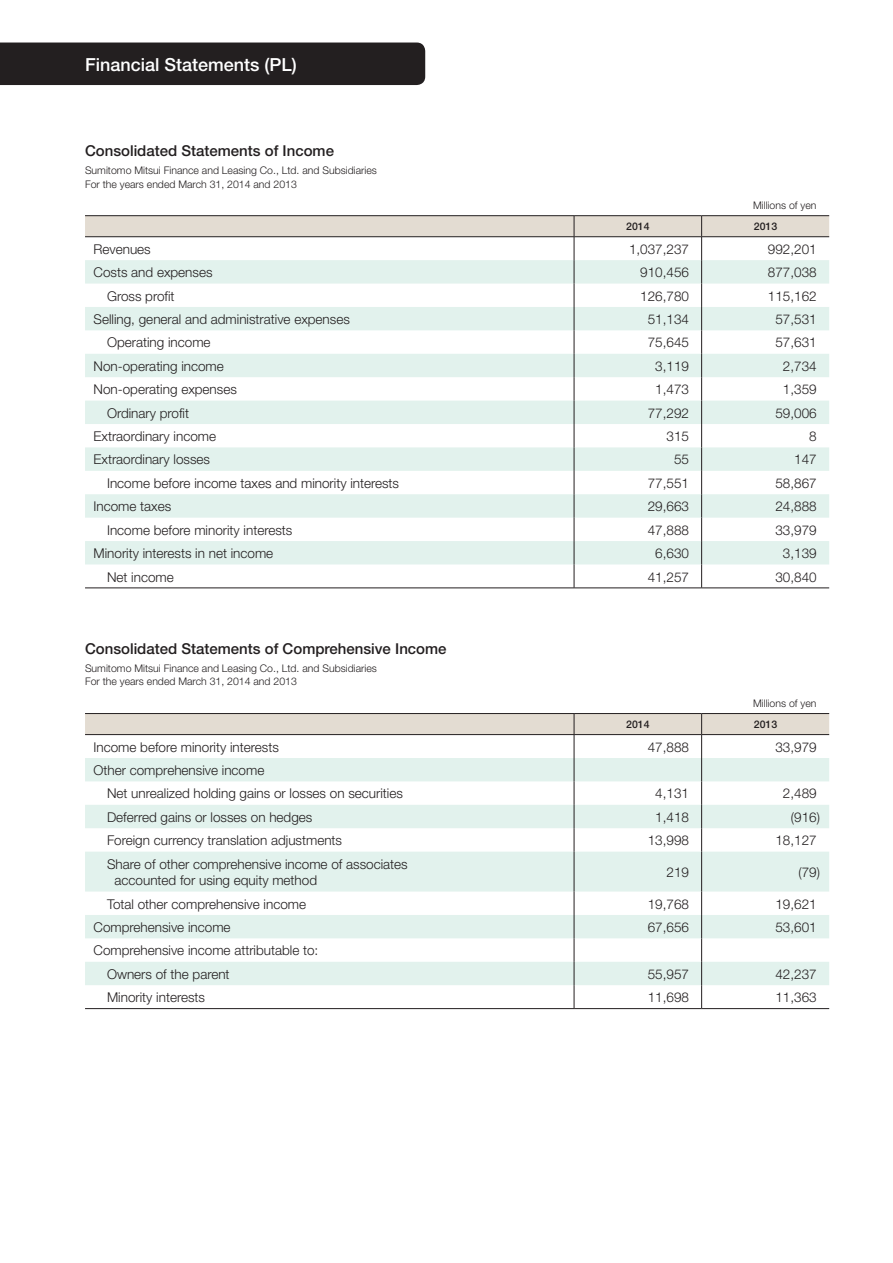
<style>
.page{position:relative;width:893px;height:1263px;background:#fff}
.page>*{position:absolute;margin:0;border:0;box-sizing:border-box;transform-origin:0 0}
.大みだし{font:500 18px "Helvetica Neue";color:#fff}
.ザイム_タィトル{font:500 15px "Helvetica Neue";color:#231f20}
.e_ザイム表_テキスト{font:300 13.5px/16.5px "Helvetica Neue";color:#231f20}
.e_ザイム表__すぅじ_L{font:300 13.5px "Helvetica Neue";color:#231f20}
.e_ザイム表_たんい_ネン{font:300 10.5px/13.5px "Helvetica Neue";color:#231f20}
.e_ザイム表_たんい_ネン-2{font:500 10.5px "Helvetica Neue";color:#231f20}
</style>
<div class="page">
<div style="left:0;top:43px;width:425px;height:42px;background:#231f20"></div>
<hr style="left:85px;top:215px;width:489px;height:1px;background:#231f20">
<hr style="left:574px;top:215px;width:128px;height:1px;background:#231f20">
<hr style="left:702px;top:215px;width:127px;height:1px;background:#231f20">
<hr style="left:85px;top:588px;width:489px;height:1px;background:#231f20">
<hr style="left:574px;top:588px;width:128px;height:1px;background:#231f20">
<hr style="left:702px;top:588px;width:127px;height:1px;background:#231f20">
<svg style="left:85px;top:216px;width:744px;height:372px"></svg>
<hr style="left:702px;top:236px;width:127px;height:1px;background:#231f20">
<svg style="left:85px;top:852px;width:744px;height:133px;fill:#e2f2ed"></svg>
<svg style="left:85px;top:713px;width:744px;height:139px"></svg>
<hr style="left:574px;top:852px;width:1px;height:39px;background:#231f20">
<hr style="left:701px;top:852px;width:1px;height:39px;background:#231f20">
<svg style="left:574px;top:891px;width:1px;height:117px"></svg>
<svg style="left:701px;top:891px;width:1px;height:117px"></svg>
<hr style="left:85px;top:1008px;width:489px;height:1px;background:#231f20">
<hr style="left:574px;top:1008px;width:128px;height:1px;background:#231f20">
<hr style="left:702px;top:1008px;width:127px;height:1px;background:#231f20">
<p class="大みだし" style="left:85px;top:54px;width:213px">Financial Statements (PL)</p>
<p class="ザイム_タィトル" style="left:85px;top:142px;width:250px">Consolidated Statements of Income</p>
<p class="e_ザイム表_たんい_ネン" style="left:85px;top:163px;width:293px">Sumitomo Mitsui Finance and Leasing Co., Ltd. and Subsidiaries<br>For the years ended March 31, 2014 and 2013</p>
<p class="e_ザイム表_たんい_ネン" style="left:753px;top:199px;width:65px">Millions of yen</p>
<p class="e_ザイム表_たんい_ネン-2" style="left:626px;top:220px;width:25px">2014</p>
<p class="e_ザイム表_たんい_ネン-2" style="left:754px;top:220px;width:25px">2013</p>
<p class="e_ザイム表_テキスト" style="left:94px;top:240px;width:59px">Revenues</p>
<p class="e_ザイム表__すぅじ_L" style="left:629px;top:241px;width:62px">1,037,237</p>
<p class="e_ザイム表__すぅじ_L" style="left:768px;top:241px;width:50px">992,201</p>
<p class="e_ザイム表_テキスト" style="left:94px;top:264px;width:121px">Costs and expenses</p>
<p class="e_ザイム表__すぅじ_L" style="left:640px;top:264px;width:50px">910,456</p>
<p class="e_ザイム表__すぅじ_L" style="left:768px;top:264px;width:50px">877,038</p>
<p class="e_ザイム表_テキスト" style="left:107px;top:287px;width:69px">Gross profit</p>
<p class="e_ザイム表__すぅじ_L" style="left:640px;top:287px;width:50px">126,780</p>
<p class="e_ザイム表__すぅじ_L" style="left:768px;top:287px;width:50px">115,162</p>
<p class="e_ザイム表_テキスト" style="left:94px;top:311px;width:258px">Selling, general and administrative expenses</p>
<p class="e_ザイム表__すぅじ_L" style="left:648px;top:311px;width:43px">51,134</p>
<p class="e_ザイム表__すぅじ_L" style="left:775px;top:311px;width:43px">57,531</p>
<p class="e_ザイム表_テキスト" style="left:107px;top:334px;width:105px">Operating income</p>
<p class="e_ザイム表__すぅじ_L" style="left:648px;top:334px;width:43px">75,645</p>
<p class="e_ザイム表__すぅじ_L" style="left:775px;top:334px;width:43px">57,631</p>
<p class="e_ザイム表_テキスト" style="left:94px;top:357px;width:132px">Non-operating income</p>
<p class="e_ザイム表__すぅじ_L" style="left:655px;top:358px;width:35px">3,119</p>
<p class="e_ザイム表__すぅじ_L" style="left:783px;top:358px;width:35px">2,734</p>
<p class="e_ザイム表_テキスト" style="left:94px;top:381px;width:145px">Non-operating expenses</p>
<p class="e_ザイム表__すぅじ_L" style="left:655px;top:381px;width:35px">1,473</p>
<p class="e_ザイム表__すぅじ_L" style="left:783px;top:381px;width:35px">1,359</p>
<p class="e_ザイム表_テキスト" style="left:107px;top:404px;width:84px">Ordinary profit</p>
<p class="e_ザイム表__すぅじ_L" style="left:648px;top:405px;width:43px">77,292</p>
<p class="e_ザイム表__すぅじ_L" style="left:775px;top:405px;width:43px">59,006</p>
<p class="e_ザイム表_テキスト" style="left:94px;top:428px;width:124px">Extraordinary income</p>
<p class="e_ザイム表__すぅじ_L" style="left:667px;top:428px;width:24px">315</p>
<p class="e_ザイム表__すぅじ_L" style="left:809px;top:428px;width:9px">8</p>
<p class="e_ザイム表_テキスト" style="left:94px;top:451px;width:118px">Extraordinary losses</p>
<p class="e_ザイム表__すぅじ_L" style="left:674px;top:451px;width:17px">55</p>
<p class="e_ザイム表__すぅじ_L" style="left:794px;top:451px;width:24px">147</p>
<p class="e_ザイム表_テキスト" style="left:107px;top:474px;width:294px">Income before income taxes and minority interests</p>
<p class="e_ザイム表__すぅじ_L" style="left:648px;top:475px;width:43px">77,551</p>
<p class="e_ザイム表__すぅじ_L" style="left:775px;top:475px;width:43px">58,867</p>
<p class="e_ザイム表_テキスト" style="left:94px;top:498px;width:79px">Income taxes</p>
<p class="e_ザイム表__すぅじ_L" style="left:648px;top:498px;width:43px">29,663</p>
<p class="e_ザイム表__すぅじ_L" style="left:775px;top:498px;width:43px">24,888</p>
<p class="e_ザイム表_テキスト" style="left:107px;top:521px;width:187px">Income before minority interests</p>
<p class="e_ザイム表__すぅじ_L" style="left:648px;top:522px;width:43px">47,888</p>
<p class="e_ザイム表__すぅじ_L" style="left:775px;top:522px;width:43px">33,979</p>
<p class="e_ザイム表_テキスト" style="left:94px;top:545px;width:181px">Minority interests in net income</p>
<p class="e_ザイム表__すぅじ_L" style="left:655px;top:545px;width:35px">6,630</p>
<p class="e_ザイム表__すぅじ_L" style="left:783px;top:545px;width:35px">3,139</p>
<p class="e_ザイム表_テキスト" style="left:107px;top:568px;width:68px">Net income</p>
<p class="e_ザイム表__すぅじ_L" style="left:648px;top:568px;width:43px">41,257</p>
<p class="e_ザイム表__すぅじ_L" style="left:775px;top:568px;width:43px">30,840</p>
<p class="ザイム_タィトル" style="left:85px;top:640px;width:363px">Consolidated Statements of Comprehensive Income</p>
<p class="e_ザイム表_たんい_ネン" style="left:85px;top:661px;width:293px">Sumitomo Mitsui Finance and Leasing Co., Ltd. and Subsidiaries<br>For the years ended March 31, 2014 and 2013</p>
<p class="e_ザイム表_たんい_ネン" style="left:753px;top:696px;width:65px">Millions of yen</p>
<p class="e_ザイム表_たんい_ネン-2" style="left:626px;top:718px;width:25px">2014</p>
<p class="e_ザイム表_たんい_ネン-2" style="left:754px;top:718px;width:25px">2013</p>
<p class="e_ザイム表_テキスト" style="left:94px;top:738px;width:187px">Income before minority interests</p>
<p class="e_ザイム表__すぅじ_L" style="left:648px;top:738px;width:43px">47,888</p>
<p class="e_ザイム表__すぅじ_L" style="left:775px;top:738px;width:43px">33,979</p>
<p class="e_ザイム表_テキスト" style="left:94px;top:762px;width:172px">Other comprehensive income</p>
<p class="e_ザイム表_テキスト" style="left:107px;top:785px;width:297px">Net unrealized holding gains or losses on securities</p>
<p class="e_ザイム表__すぅじ_L" style="left:655px;top:785px;width:35px">4,131</p>
<p class="e_ザイム表__すぅじ_L" style="left:783px;top:785px;width:35px">2,489</p>
<p class="e_ザイム表_テキスト" style="left:107px;top:808px;width:207px">Deferred gains or losses on hedges</p>
<p class="e_ザイム表__すぅじ_L" style="left:655px;top:809px;width:35px">1,418</p>
<p class="e_ザイム表__すぅじ_L" style="left:791px;top:809px;width:31px">(916)</p>
<p class="e_ザイム表_テキスト" style="left:107px;top:832px;width:237px">Foreign currency translation adjustments</p>
<p class="e_ザイム表__すぅじ_L" style="left:648px;top:832px;width:43px">13,998</p>
<p class="e_ザイム表__すぅじ_L" style="left:775px;top:832px;width:43px">18,127</p>
<p class="e_ザイム表_テキスト" style="left:115px;top:855px;width:295px;text-indent:-8px">Share of other comprehensive income of associates accounted for using equity method</p>
<p class="e_ザイム表__すぅじ_L" style="left:667px;top:864px;width:24px">219</p>
<p class="e_ザイム表__すぅじ_L" style="left:798px;top:864px;width:23px">(79)</p>
<p class="e_ザイム表_テキスト" style="left:107px;top:895px;width:201px">Total other comprehensive income</p>
<p class="e_ザイム表__すぅじ_L" style="left:648px;top:895px;width:43px">19,768</p>
<p class="e_ザイム表__すぅじ_L" style="left:775px;top:895px;width:43px">19,621</p>
<p class="e_ザイム表_テキスト" style="left:94px;top:919px;width:139px">Comprehensive income</p>
<p class="e_ザイム表__すぅじ_L" style="left:648px;top:919px;width:43px">67,656</p>
<p class="e_ザイム表__すぅじ_L" style="left:775px;top:919px;width:43px">53,601</p>
<p class="e_ザイム表_テキスト" style="left:94px;top:942px;width:226px">Comprehensive income attributable to:</p>
<p class="e_ザイム表_テキスト" style="left:107px;top:965px;width:124px">Owners of the parent</p>
<p class="e_ザイム表__すぅじ_L" style="left:648px;top:966px;width:43px">55,957</p>
<p class="e_ザイム表__すぅじ_L" style="left:775px;top:966px;width:43px">42,237</p>
<p class="e_ザイム表_テキスト" style="left:107px;top:989px;width:99px">Minority interests</p>
<p class="e_ザイム表__すぅじ_L" style="left:648px;top:989px;width:43px">11,698</p>
<p class="e_ザイム表__すぅじ_L" style="left:775px;top:989px;width:43px">11,363</p>
</div>
